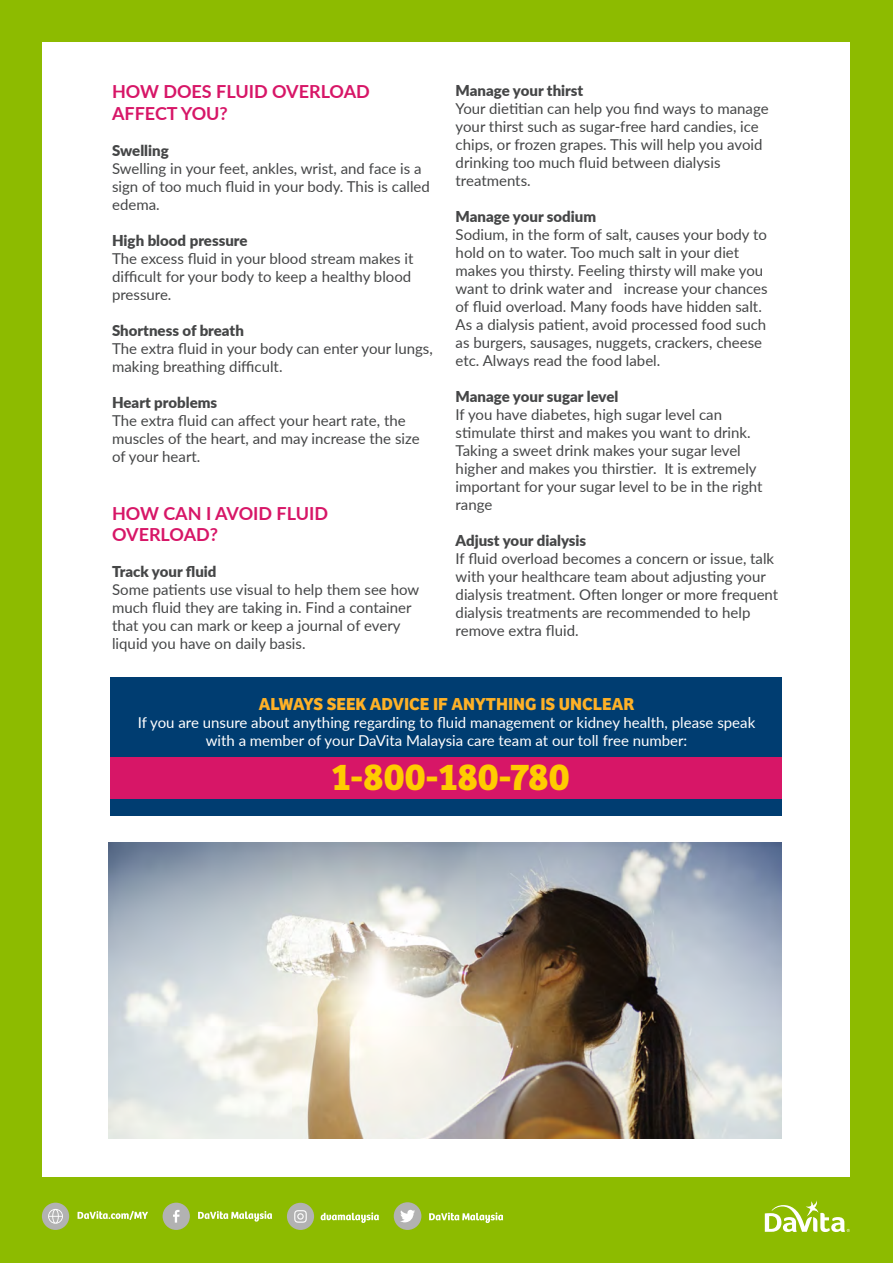
<style>
.page{position:relative;width:893px;height:1263px;background:#8dbb00}
.page>*{position:absolute;margin:0;border:0;box-sizing:border-box;transform-origin:0 0}
.t1{font:700 39px "Bree Davita";color:#fc0}
.t2{font:700 18px/21.6px "Lato";color:#d71667}
.t3{font:700 18px "Bree Davita";color:#feb127}
.t4{font:15px/18px "Lato";color:#454647}
.t5{font:900 15px "Lato";color:#454647}
.t6{font:15px/18px "Lato";color:#fff;text-align:center}
</style>
<div class="page">
<div style="left:43px;top:43px;width:807px;height:1134px;background:#fff"></div>
<svg style="left:765px;top:1200px;width:85px;height:32px"></svg>
<div style="left:42px;top:1203px;width:27px;height:27px;background:#b2b2b2;border-radius:50%"></div>
<svg style="left:48px;top:1209px;width:15px;height:15px"></svg>
<svg style="left:78px;top:1211px;width:70px;height:9px"></svg>
<div style="left:163px;top:1203px;width:27px;height:27px;background:#b2b2b2;border-radius:50%"></div>
<svg style="left:173px;top:1210px;width:7px;height:12px"></svg>
<svg style="left:198px;top:1211px;width:74px;height:10px"></svg>
<svg style="left:429px;top:1212px;width:74px;height:11px"></svg>
<div style="left:394px;top:1202px;width:27px;height:28px;background:#b2b2b2;border-radius:50%"></div>
<svg style="left:400px;top:1210px;width:15px;height:12px"></svg>
<svg style="left:321px;top:1212px;width:58px;height:11px"></svg>
<div style="left:287px;top:1203px;width:27px;height:27px;background:#b2b2b2;border-radius:50%"></div>
<svg style="left:294px;top:1210px;width:13px;height:13px"></svg>
<div style="left:110px;top:678px;width:671px;height:138px;background:#003d71"></div>
<div style="left:110px;top:757px;width:671px;height:41px;background:#d71667"></div>
<img style="left:108px;top:842px;width:673px;height:296px">
<p class="t2" style="left:112px;top:80px;width:259px">HOW DOES FLUID OVERLOAD<br>AFFECT YOU?</p>
<p class="t5" style="left:112px;top:139px;width:58px">Swelling</p>
<p class="t4" style="left:112px;top:159px;width:319px">Swelling in your feet, ankles, wrist, and face is a sign of too much fluid in your body. This is called edema.</p>
<p class="t5" style="left:112px;top:229px;width:137px">High blood pressure</p>
<p class="t4" style="left:112px;top:249px;width:303px">The excess fluid in your blood stream makes it difficult for your body to keep a healthy blood pressure.</p>
<p class="t5" style="left:112px;top:319px;width:133px">Shortness of breath</p>
<p class="t4" style="left:112px;top:339px;width:322px">The extra fluid in your body can enter your lungs, making breathing difficult.</p>
<p class="t5" style="left:112px;top:391px;width:107px">Heart problems</p>
<p class="t4" style="left:112px;top:411px;width:309px">The extra fluid can affect your heart rate, the muscles of the heart, and may increase the size of your heart.</p>
<p class="t2" style="left:112px;top:501px;width:218px">HOW CAN I AVOID FLUID<br>OVERLOAD?</p>
<p class="t5" style="left:112px;top:560px;width:106px">Track your fluid</p>
<p class="t4" style="left:112px;top:580px;width:309px">Some patients use visual to help them see how much fluid they are taking in. Find a container that you can mark or keep a journal of every liquid you have on daily basis.</p>
<p class="t5" style="left:456px;top:80px;width:129px">Manage your thirst</p>
<p class="t4" style="left:456px;top:99px;width:314px">Your dietitian can help you find ways to manage your thirst such as sugar-free hard candies, ice chips, or frozen grapes. This will help you avoid drinking too much fluid between dialysis treatments.</p>
<p class="t5" style="left:456px;top:206px;width:142px">Manage your sodium</p>
<p class="t4" style="left:456px;top:225px;width:314px">Sodium, in the form of salt, causes your body to hold on to water. Too much salt in your diet makes you thirsty. Feeling thirsty will make you want to drink water and increase your chances of fluid overload. Many foods have hidden salt.<br>As a dialysis patient, avoid processed food such as burgers, sausages, nuggets, crackers, cheese etc. Always read the food label.</p>
<p class="t5" style="left:456px;top:386px;width:164px">Manage your sugar level</p>
<p class="t4" style="left:456px;top:405px;width:308px">If you have diabetes, high sugar level can stimulate thirst and makes you want to drink.<br>Taking a sweet drink makes your sugar level higher and makes you thirstier. It is extremely important for your sugar level to be in the right range</p>
<p class="t5" style="left:456px;top:530px;width:132px">Adjust your dialysis</p>
<p class="t4" style="left:456px;top:549px;width:324px">If fluid overload becomes a concern or issue, talk with your healthcare team about adjusting your dialysis treatment. Often longer or more frequent dialysis treatments are recommended to help remove extra fluid.</p>
<p class="t3" style="left:259px;top:693px;width:377px">ALWAYS SEEK ADVICE IF ANYTHING IS UNCLEAR</p>
<p class="t6" style="left:138px;top:713px;width:619px">If you are unsure about anything regarding to fluid management or kidney health, please speak with a member of your DaVita Malaysia care team at our toll free number:</p>
<h1 class="t1" style="left:331px;top:753px;width:240px">1-800-180-780</h1>
</div>
